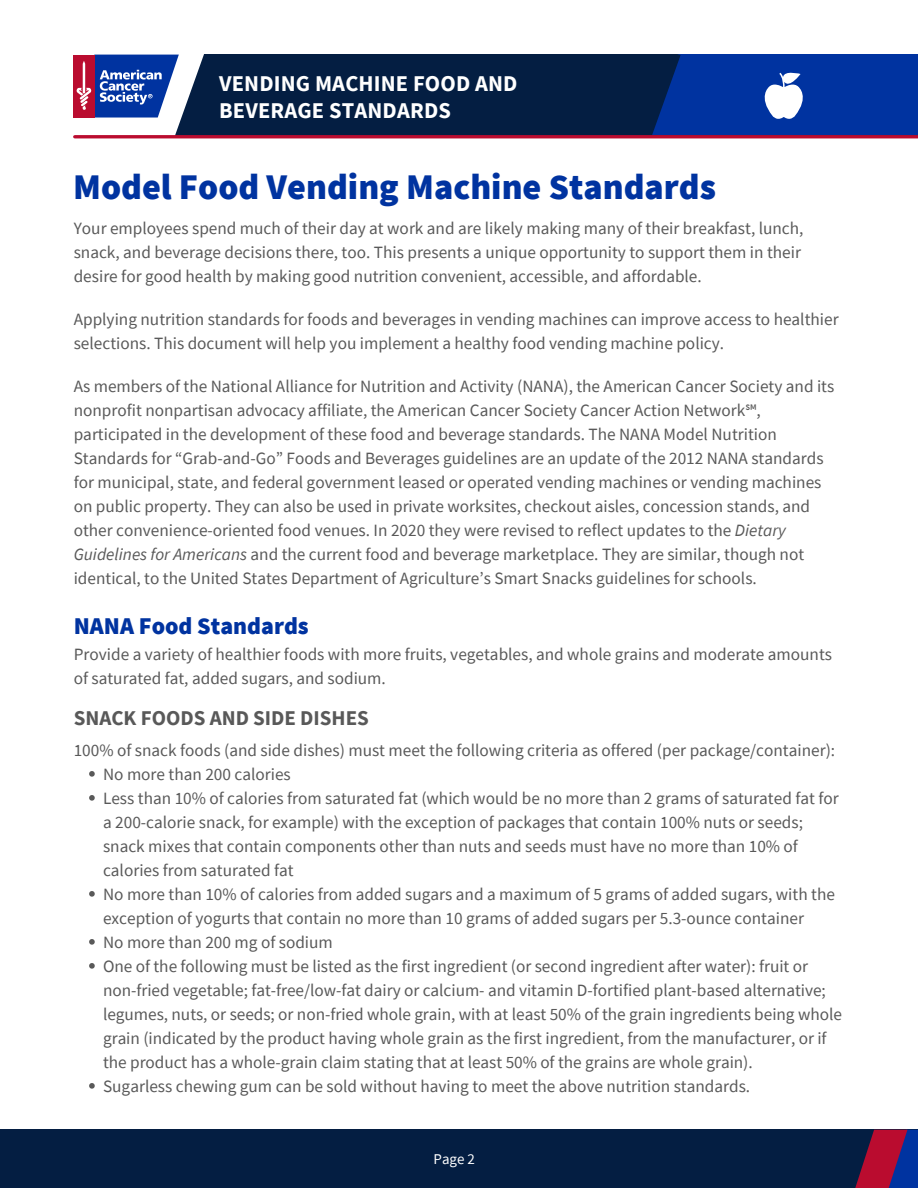
<style>
.page{position:relative;width:918px;height:1188px;background:#fff}
.page>*{position:absolute;margin:0;border:0;box-sizing:border-box;transform-origin:0 0}
.t1{font:900 36px "Source Sans Pro";color:#0033a0}
.t2{font:900 24px "Source Sans Pro";color:#0033a0}
.t3{font:700 22.5px "Source Sans Pro";letter-spacing:.005em;color:#fff}
.t4{font:700 21px "Source Sans Pro";color:#595959}
.t5{font:17.25px/24px "Source Sans Pro";color:#595959}
.t6{font:15px "Source Sans Pro";color:#fff}
.s1{font-style:italic}
</style>
<div class="page">
<svg style="left:89px;top:771px;width:6px;height:6px"></svg>
<svg style="left:89px;top:795px;width:6px;height:6px"></svg>
<svg style="left:89px;top:891px;width:6px;height:6px"></svg>
<svg style="left:89px;top:939px;width:6px;height:6px"></svg>
<svg style="left:89px;top:963px;width:6px;height:6px"></svg>
<svg style="left:89px;top:1083px;width:6px;height:6px"></svg>
<div style="left:0;top:1130px;width:918px;height:58px;background:#041e42"></div>
<svg style="left:855px;top:1130px;width:63px;height:58px"></svg>
<div style="left:153px;top:54px;width:765px;height:83px;background:#041e42"></div>
<div style="left:648px;top:54px;width:270px;height:81px;background:#0033a0"></div>
<svg style="left:73px;top:54px;width:146px;height:85px"></svg>
<svg style="left:648px;top:54px;width:33px;height:81px"></svg>
<hr style="left:75px;top:135px;width:843px;height:3px;background:#ba0c2f">
<svg style="left:764px;top:72px;width:39px;height:47px"></svg>
<p class="t3" style="left:219px;top:69px;width:300px">VENDING MACHINE FOOD AND</p>
<p class="t3" style="left:219px;top:96px;width:233px">BEVERAGE STANDARDS</p>
<p class="t1" style="left:73px;top:163px;width:645px">Model Food Vending Machine Standards</p>
<p class="t5" style="left:74px;top:216px;width:731px">Your employees spend much of their day at work and are likely making many of their breakfast, lunch, snack, and beverage decisions there, too. This presents a unique opportunity to support them in their desire for good health by making good nutrition convenient, accessible, and affordable.</p>
<p class="t5" style="left:74px;top:307px;width:766px">Applying nutrition standards for foods and beverages in vending machines can improve access to healthier selections. This document will help you implement a healthy food vending machine policy.</p>
<p class="t5" style="left:74px;top:374px;width:762px">As members of the National Alliance for Nutrition and Activity (NANA), the American Cancer Society and its nonprofit nonpartisan advocacy affiliate, the American Cancer Society Cancer Action Network℠, participated in the development of these food and beverage standards. The NANA Model Nutrition Standards for “Grab-and-Go” Foods and Beverages guidelines are an update of the 2012 NANA standards for municipal, state, and federal government leased or operated vending machines or vending machines on public property. They can also be used in private worksites, checkout aisles, concession stands, and other convenience-oriented food venues. In 2020 they were revised to reflect updates to the <span class="s1">Dietary Guidelines for Americans</span> and the current food and beverage marketplace. They are similar, though not identical, to the United States Department of Agriculture’s Smart Snacks guidelines for schools.</p>
<p class="t2" style="left:74px;top:610px;width:237px">NANA Food Standards</p>
<p class="t5" style="left:74px;top:642px;width:760px">Provide a variety of healthier foods with more fruits, vegetables, and whole grains and moderate amounts of saturated fat, added sugars, and sodium.</p>
<p class="t4" style="left:74px;top:704px;width:297px">SNACK FOODS AND SIDE DISHES</p>
<p class="t5" style="left:74px;top:738px;width:763px">100% of snack foods (and side dishes) must meet the following criteria as offered (per package/container):</p>
<p class="t5" style="left:103px;top:762px;width:189px">No more than 200 calories</p>
<p class="t5" style="left:103px;top:786px;width:737px">Less than 10% of calories from saturated fat (which would be no more than 2 grams of saturated fat for a 200-calorie snack, for example) with the exception of packages that contain 100% nuts or seeds; snack mixes that contain components other than nuts and seeds must have no more than 10% of calories from saturated fat</p>
<p class="t5" style="left:103px;top:882px;width:733px">No more than 10% of calories from added sugars and a maximum of 5 grams of added sugars, with the exception of yogurts that contain no more than 10 grams of added sugars per 5.3-ounce container</p>
<p class="t5" style="left:103px;top:930px;width:231px">No more than 200 mg of sodium</p>
<p class="t5" style="left:103px;top:954px;width:740px">One of the following must be listed as the first ingredient (or second ingredient after water): fruit or non-fried vegetable; fat-free/low-fat dairy or calcium- and vitamin D-fortified plant-based alternative; legumes, nuts, or seeds; or non-fried whole grain, with at least 50% of the grain ingredients being whole grain (indicated by the product having whole grain as the first ingredient, from the manufacturer, or if the product has a whole-grain claim stating that at least 50% of the grains are whole grain).</p>
<p class="t5" style="left:103px;top:1074px;width:649px">Sugarless chewing gum can be sold without having to meet the above nutrition standards.</p>
<p class="t6" style="left:434px;top:1149px;width:43px">Page 2</p>
</div>
